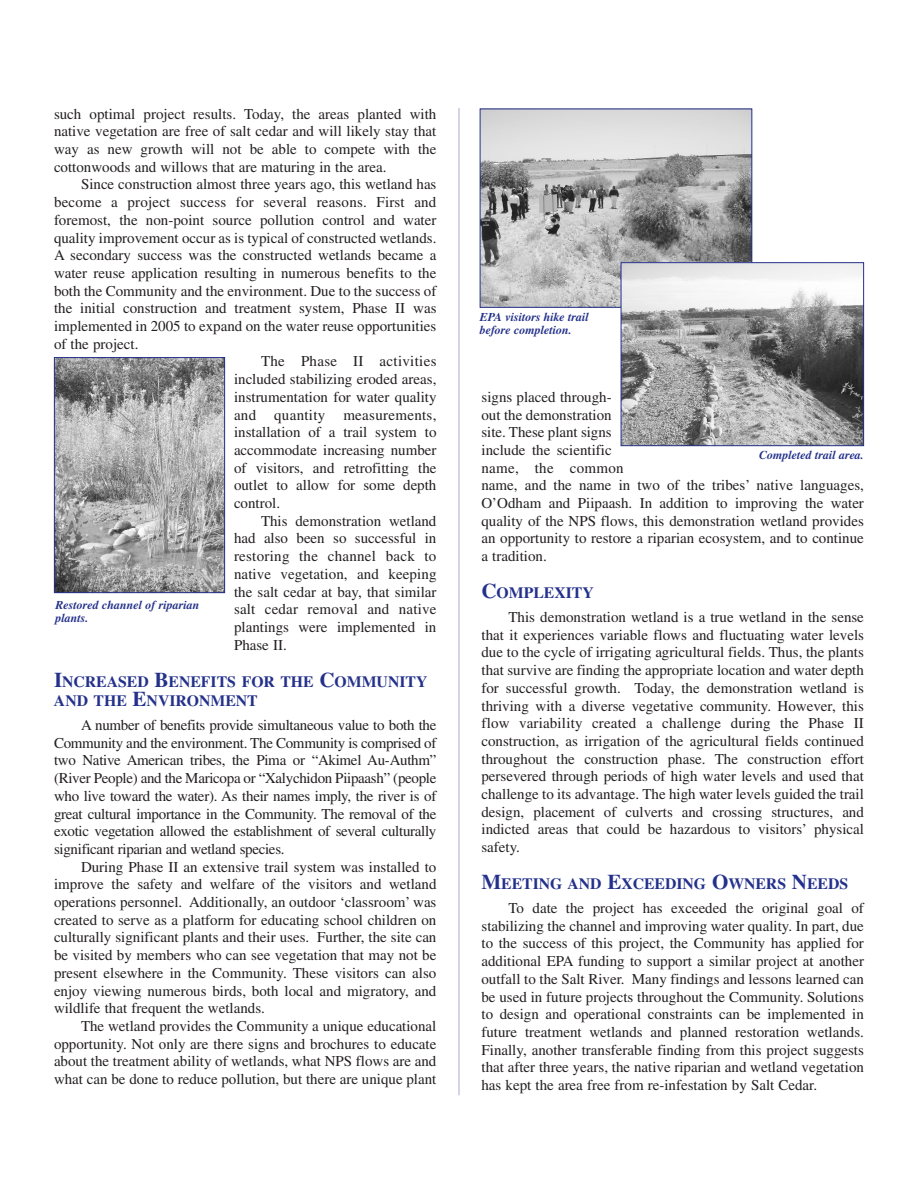
<style>
.page{position:relative;width:918px;height:1188px;background:#fff}
.page>*{position:absolute;margin:0;border:0;box-sizing:border-box;transform-origin:0 0}
.t1{font:700 15.75px/19.5px "Times";color:#24318b}
.t2{font:15px/17.7px "Times";color:#231f20;text-align:justify}
.t3{font:15px "Times";letter-spacing:.02em;color:#231f20}
.t4{font:italic 700 12px/13.5px "Times";color:#24318b}
.s1{font-size:21px}
</style>
<div class="page">
<img style="left:56px;top:359px;width:167px;height:232px">
<div style="left:54px;top:357px;width:171px;height:236px;border:1px solid #24318b"></div>
<img style="left:482px;top:111px;width:268px;height:195px">
<div style="left:480px;top:109px;width:272px;height:199px;border:1px solid #24318b"></div>
<hr style="left:459px;top:108px;width:1px;height:987px;background:#acaad1">
<img style="left:623px;top:264px;width:239px;height:180px">
<div style="left:621px;top:262px;width:243px;height:184px;border:1px solid #24318b"></div>
<p class="t2" style="left:54px;top:106px;width:384px">such optimal project results. Today, the areas planted with native vegetation are free of salt cedar and will likely stay that way as new growth will not be able to compete with the cottonwoods and willows that are maturing in the area.</p>
<p class="t2" style="left:81px;top:177px;width:357px">Since construction almost three years ago, this wetland has</p>
<p class="t2" style="left:54px;top:195px;width:384px">become a project success for several reasons. First and</p>
<p class="t2" style="left:54px;top:212px;width:384px">foremost, the non-point source pollution control and water</p>
<p class="t2" style="left:54px;top:230px;width:384px">quality improvement occur as is typical of constructed wetlands.</p>
<p class="t2" style="left:54px;top:248px;width:384px">A secondary success was the constructed wetlands became a</p>
<p class="t2" style="left:54px;top:265px;width:384px">water reuse application resulting in numerous benefits to the</p>
<p class="t2" style="left:54px;top:283px;width:384px">both the Community and the environment. Due to the success of</p>
<p class="t2" style="left:54px;top:301px;width:384px">the initial construction and treatment system, Phase II was</p>
<p class="t2" style="left:54px;top:319px;width:384px">implemented in 2005 to expand on the water reuse opportunities</p>
<p class="t2" style="left:54px;top:336px;width:86px">of the project.</p>
<p class="t3" style="left:261px;top:356px;width:177px">The Phase II activities</p>
<p class="t2" style="left:234px;top:372px;width:204px">included stabilizing eroded areas,</p>
<p class="t2" style="left:234px;top:389px;width:204px">instrumentation for water quality</p>
<p class="t3" style="left:234px;top:409px;width:204px">and quantity measurements,</p>
<p class="t2" style="left:234px;top:425px;width:204px">installation of a trail system to</p>
<p class="t2" style="left:234px;top:442px;width:204px">accommodate increasing number</p>
<p class="t2" style="left:234px;top:460px;width:204px">of visitors, and retrofitting the</p>
<p class="t2" style="left:234px;top:478px;width:204px">outlet to allow for some depth</p>
<p class="t2" style="left:234px;top:496px;width:48px">control.</p>
<p class="t2" style="left:261px;top:513px;width:177px">This demonstration wetland</p>
<p class="t2" style="left:234px;top:531px;width:204px">had also been so successful in</p>
<p class="t3" style="left:234px;top:551px;width:204px">restoring the channel back to</p>
<p class="t2" style="left:234px;top:566px;width:204px">native vegetation, and keeping</p>
<p class="t2" style="left:234px;top:584px;width:204px">the salt cedar at bay, that similar</p>
<p class="t2" style="left:234px;top:602px;width:204px">salt cedar removal and native</p>
<p class="t2" style="left:234px;top:619px;width:204px">plantings were implemented in</p>
<p class="t2" style="left:234px;top:637px;width:54px">Phase II.</p>
<p class="t1" style="left:54px;top:673px;width:375px"><span class="s1">I</span>NCREASED <span class="s1">B</span>ENEFITS FOR THE <span class="s1">C</span>OMMUNITY<br>AND THE <span class="s1">E</span>NVIRONMENT</p>
<p class="t2" style="left:54px;top:718px;width:384px;text-indent:27px">A number of benefits provide simultaneous value to both the Community and the environment. The Community is comprised of two Native American tribes, the Pima or “Akimel Au-Authm” (River People) and the Maricopa or “Xalychidon Piipaash” (people who live toward the water). As their names imply, the river is of great cultural importance in the Community. The removal of the exotic vegetation allowed the establishment of several culturally significant riparian and wetland species.</p>
<p class="t2" style="left:54px;top:859px;width:384px;text-indent:27px">During Phase II an extensive trail system was installed to improve the safety and welfare of the visitors and wetland operations personnel. Additionally, an outdoor ‘classroom’ was created to serve as a platform for educating school children on culturally significant plants and their uses. Further, the site can be visited by members who can see vegetation that may not be present elsewhere in the Community. These visitors can also enjoy viewing numerous birds, both local and migratory, and wildlife that frequent the wetlands.</p>
<p class="t2" style="left:54px;top:1018px;width:384px;text-indent:27px">The wetland provides the Community a unique educational opportunity. Not only are there signs and brochures to educate about the treatment ability of wetlands, what NPS flows are and what can be done to reduce pollution, but there are unique plant</p>
<p class="t4" style="left:56px;top:599px;width:145px">Restored channel of riparian plants.</p>
<p class="t4" style="left:480px;top:311px;width:111px">EPA visitors hike trail before completion.</p>
<p class="t2" style="left:482px;top:389px;width:384px;text-align:left">signs placed through-<br>out the demonstration<br>site. These plant signs<br>include the scientific<br>name, the common<br>name, and the name in two of the tribes’ native languages, O’Odham and Piipaash. In addition to improving the water quality of the NPS flows, this demonstration wetland provides an opportunity to restore a riparian ecosystem, and to continue a tradition.</p>
<p class="t1" style="left:482px;top:585px;width:114px"><span class="s1">C</span>OMPLEXITY</p>
<p class="t2" style="left:482px;top:610px;width:384px;text-indent:27px">This demonstration wetland is a true wetland in the sense that it experiences variable flows and fluctuating water levels due to the cycle of irrigating agricultural fields. Thus, the plants that survive are finding the appropriate location and water depth for successful growth. Today, the demonstration wetland is thriving with a diverse vegetative community. However, this flow variability created a challenge during the Phase II construction, as irrigation of the agricultural fields continued throughout the construction phase. The construction effort persevered through periods of high water levels and used that challenge to its advantage. The high water levels guided the trail design, placement of culverts and crossing structures, and indicted areas that could be hazardous to visitors’ physical safety.</p>
<p class="t1" style="left:482px;top:876px;width:368px"><span class="s1">M</span>EETING AND <span class="s1">E</span>XCEEDING <span class="s1">O</span>WNERS <span class="s1">N</span>EEDS</p>
<p class="t2" style="left:482px;top:901px;width:384px;text-indent:27px">To date the project has exceeded the original goal of stabilizing the channel and improving water quality. In part, due to the success of this project, the Community has applied for additional EPA funding to support a similar project at another outfall to the Salt River. Many findings and lessons learned can be used in future projects throughout the Community. Solutions to design and operational constraints can be implemented in future treatment wetlands and planned restoration wetlands.<br>Finally, another transferable finding from this project suggests that after three years, the native riparian and wetland vegetation has kept the area free from re-infestation by Salt Cedar.</p>
<p class="t4" style="left:759px;top:449px;width:106px">Completed trail area.</p>
</div>
